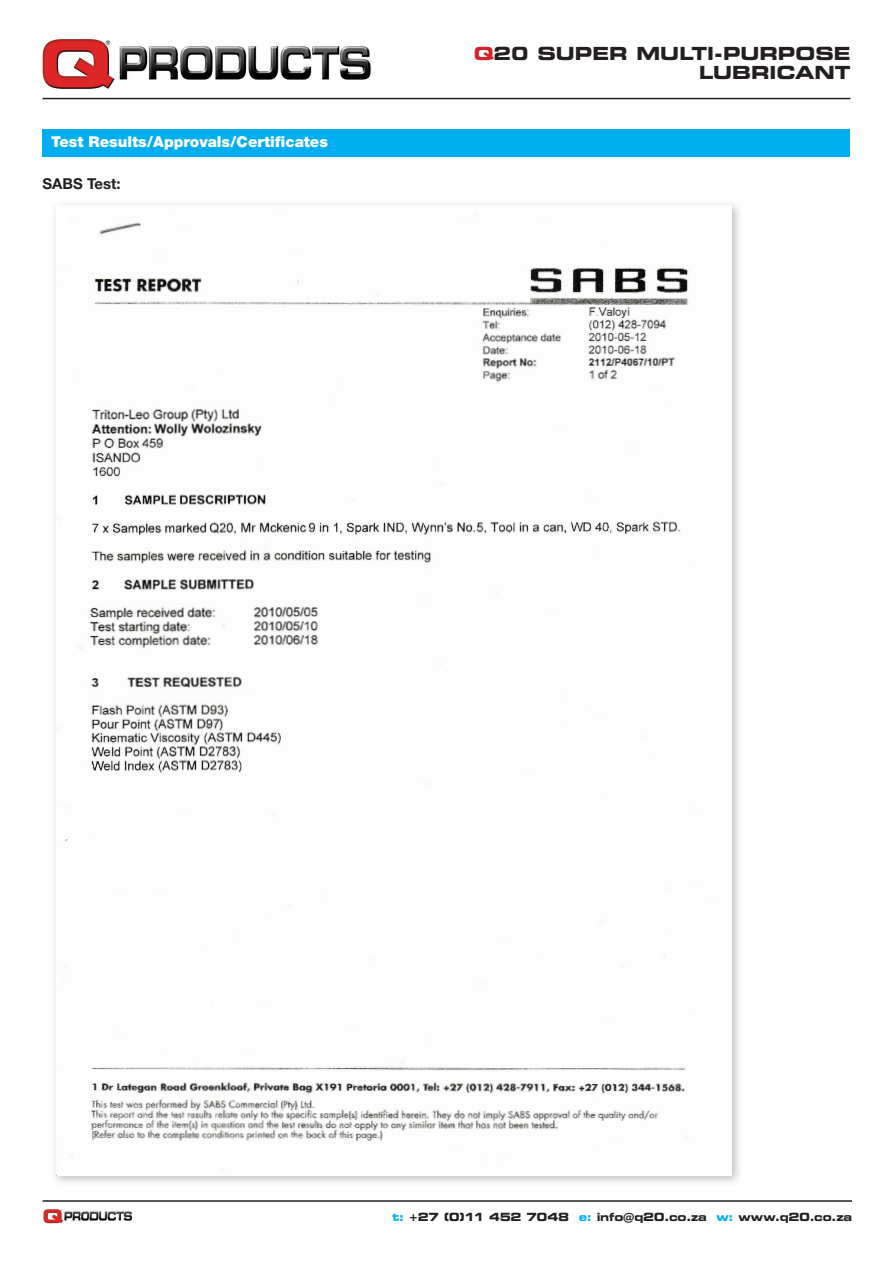
<style>
.page{position:relative;width:893px;height:1263px;background:#fff}
.page>*{position:absolute;margin:0;border:0;box-sizing:border-box;transform-origin:0 0}
.t1{font:700 expanded 18px/19.5px "Square 721 BT";color:#231f20;text-align:right}
.t2{font:900 15px "Helvetica Neue LT Std";color:#fff}
.t3{font:700 15px "Helvetica Neue LT Std";color:#231f20}
.t4{font:700 expanded 11.25px "Square 721 BT";letter-spacing:-.025em;color:#231f20}
.s1{color:#d1232a}
.s2{color:#00aeef}
</style>
<div class="page">
<img style="left:43px;top:1209px;width:89px;height:15px">
<hr style="left:43px;top:98px;width:807px;height:1px;background:#231f20">
<hr style="left:43px;top:1200px;width:809px;height:2px;background:#231f20">
<div style="left:43px;top:129px;width:807px;height:28px;background:#00aeef"></div>
<img style="left:56px;top:210px;width:659px;height:965px">
<img style="left:42px;top:39px;width:329px;height:51px">
<h2 class="t2" style="left:51px;top:133px;width:278px">Test Results/Approvals/Certificates</h2>
<h2 class="t3" style="left:43px;top:175px;width:80px">SABS Test:</h2>
<h1 class="t1" style="left:474px;top:44px;width:378px"><span class="s1">Q</span>20 SUPER MULTI-PURPOSE<br>LUBRICANT</h1>
<p class="t4" style="left:392px;top:1210px;width:461px"><span class="s2">t:</span> +27 (0)11 452 7048 <span class="s2">e:</span> info@q20.co.za <span class="s2">w:</span> www.q20.co.za</p>
</div>
